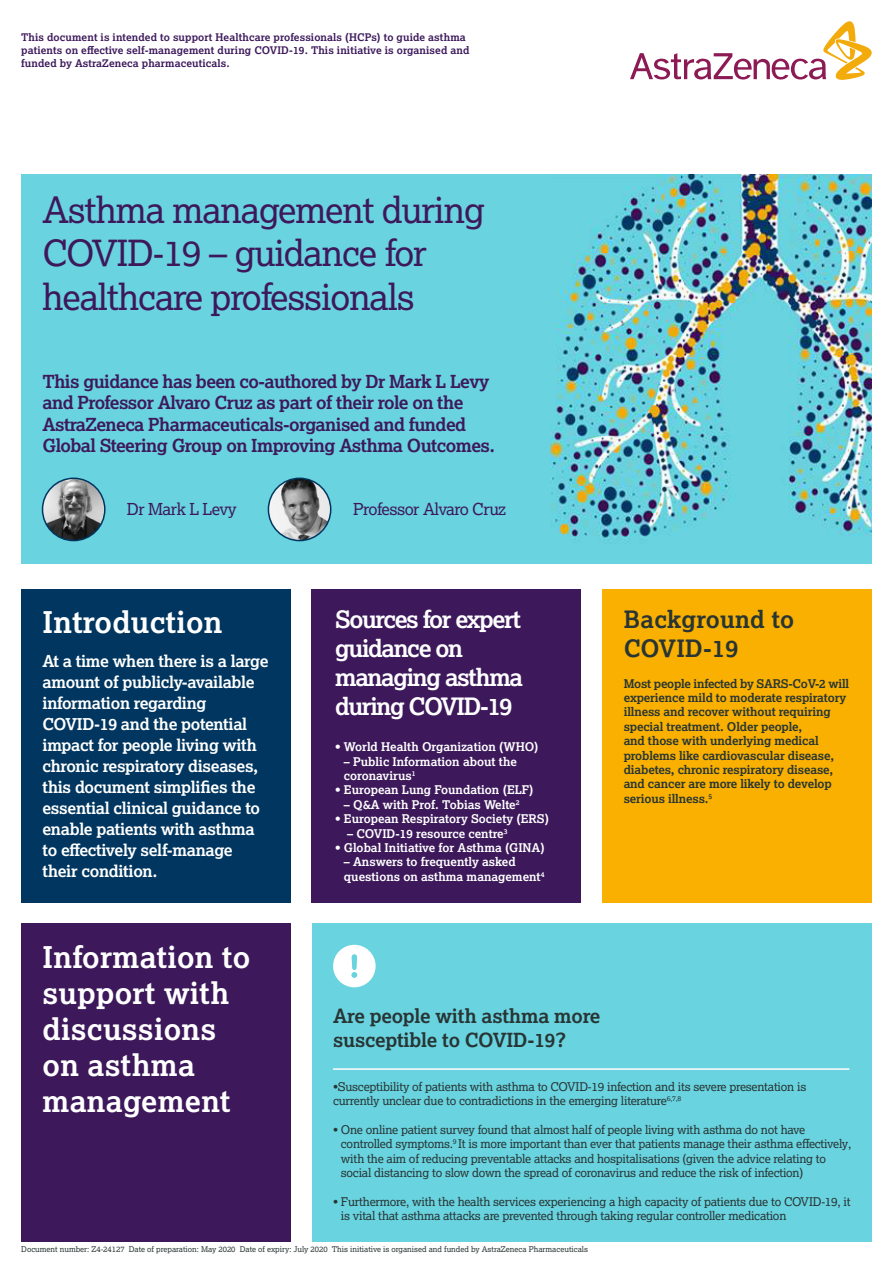
<style>
.page{position:relative;width:893px;height:1263px;background:#fff}
.page>*{position:absolute;margin:0;border:0;box-sizing:border-box;transform-origin:0 0}
.t1{font:36.15px/43.3px "Lexia";letter-spacing:-.03em;color:#3d195b}
.t2{font:700 30px/36px "Lexia";letter-spacing:.01em;color:#fff}
.t3{font:700 24px/28.8px "Lexia";letter-spacing:-.055em;color:#fff}
.t4{font:700 24px/28.8px "Lexia";letter-spacing:.01em;color:#283534}
.t5{font:700 19.5px/23.4px "Lexia";letter-spacing:-.01em;color:#283534}
.t6{font:700 18px/21.6px "Lexia";letter-spacing:-.03em;color:#3d195b}
.t7{font:16.5px "Lexia";letter-spacing:-.03em;color:#3d195b}
.t8{font:700 16.35px/21px "Lexia";letter-spacing:-.02em;color:#fff}
.t9{font:12px/14.4px "Lexia";letter-spacing:-.02em;color:#283534}
.t10{font:700 12px/14.4px "Lexia";letter-spacing:-.01em;color:#283534}
.t11{font:700 12px/14.4px "Lexia";color:#fff}
.t12{font:700 10.5px/12.6px "Lexia";letter-spacing:.01em;color:#3d195b}
.t13{font:7.8px "Lexia";color:#283534}
</style>
<div class="page">
<div style="left:21px;top:174px;width:659px;height:389px;background:#69d3e0"></div>
<div style="left:21px;top:589px;width:270px;height:313px;background:#00365f"></div>
<div style="left:602px;top:589px;width:270px;height:313px;background:#f9b000"></div>
<div style="left:312px;top:589px;width:269px;height:313px;background:#3d195b"></div>
<div style="left:21px;top:923px;width:270px;height:319px;background:#3d195b"></div>
<svg style="left:630px;top:21px;width:242px;height:59px"></svg>
<img style="left:551px;top:174px;width:321px;height:389px">
<div style="left:312px;top:923px;width:560px;height:319px;background:#69d3e0"></div>
<hr style="left:333px;top:1068px;width:516px;height:2px;background:#fff">
<svg style="left:333px;top:945px;width:43px;height:42px"></svg>
<img style="left:268px;top:478px;width:63px;height:63px;border-radius:31px">
<div style="left:268px;top:477px;width:63px;height:64px;border:2px solid #00365f;border-radius:50%"></div>
<img style="left:43px;top:478px;width:62px;height:63px;border-radius:31px">
<div style="left:42px;top:477px;width:64px;height:64px;border:2px solid #00365f;border-radius:50%"></div>
<p class="t12" style="left:21px;top:31px;width:450px">This document is intended to support Healthcare professionals (HCPs) to guide asthma patients on effective self-management during COVID-19. This initiative is organised and funded by AstraZeneca pharmaceuticals.</p>
<h1 class="t1" style="left:43px;top:187px;width:444px">Asthma management during<br>COVID-19 – guidance for healthcare professionals</h1>
<h3 class="t6" style="left:43px;top:370px;width:454px">This guidance has been co-authored by Dr Mark L Levy and Professor Alvaro Cruz as part of their role on the AstraZeneca Pharmaceuticals-organised and funded Global Steering Group on Improving Asthma Outcomes.</h3>
<h3 class="t7" style="left:127px;top:499px;width:111px">Dr Mark L Levy</h3>
<h3 class="t7" style="left:353px;top:499px;width:154px">Professor Alvaro Cruz</h3>
<h2 class="t2" style="left:43px;top:603px;width:182px">Introduction</h2>
<h3 class="t3" style="left:335px;top:605px;width:189px">Sources for expert guidance on managing asthma during COVID-19</h3>
<h3 class="t4" style="left:624px;top:605px;width:172px">Background to<br>COVID-19</h3>
<p class="t8" style="left:43px;top:650px;width:227px">At a time when there is a large amount of publicly-available information regarding<br>COVID-19 and the potential impact for people living with chronic respiratory diseases, this document simplifies the essential clinical guidance to enable patients with asthma to effectively self-manage their condition.</p>
<p class="t10" style="left:624px;top:676px;width:227px">Most people infected by SARS-CoV-2 will experience mild to moderate respiratory illness and recover without requiring special treatment. Older people,<br>and those with underlying medical problems like cardiovascular disease, diabetes, chronic respiratory disease, and cancer are more likely to develop serious illness.<sup>5</sup></p>
<p class="t11" style="left:335px;top:739px;width:205px">• World Health Organization (WHO)</p>
<p class="t11" style="left:344px;top:754px;width:174px">– Public Information about the coronavirus<sup>1</sup></p>
<p class="t11" style="left:335px;top:782px;width:200px">• European Lung Foundation (ELF)</p>
<p class="t11" style="left:344px;top:797px;width:177px">– Q&amp;A with Prof. Tobias Welte<sup>2</sup></p>
<p class="t11" style="left:335px;top:811px;width:215px">• European Respiratory Society (ERS)</p>
<p class="t11" style="left:347px;top:826px;width:162px">– COVID-19 resource centre<sup>3</sup></p>
<p class="t11" style="left:335px;top:840px;width:211px">• Global Initiative for Asthma (GINA)</p>
<p class="t11" style="left:344px;top:854px;width:202px">– Answers to frequently asked questions on asthma management<sup>4</sup></p>
<h2 class="t2" style="left:43px;top:938px;width:209px">Information to support with discussions on asthma management</h2>
<h3 class="t5" style="left:333px;top:1004px;width:269px">Are people with asthma more susceptible to COVID-19?</h3>
<p class="t9" style="left:333px;top:1079px;width:475px">•Susceptibility of patients with asthma to COVID-19 infection and its severe presentation is currently unclear due to contradictions in the emerging literature<sup>6,7,8</sup></p>
<p class="t9" style="left:341px;top:1122px;width:512px;text-indent:-8px">• One online patient survey found that almost half of people living with asthma do not have controlled symptoms.<sup>9</sup> It is more important than ever that patients manage their asthma effectively, with the aim of reducing preventable attacks and hospitalisations (given the advice relating to social distancing to slow down the spread of coronavirus and reduce the risk of infection)</p>
<p class="t9" style="left:341px;top:1194px;width:511px;text-indent:-8px">• Furthermore, with the health services experiencing a high capacity of patients due to COVID-19, it is vital that asthma attacks are prevented through taking regular controller medication</p>
<p class="t13" style="left:21px;top:1244px;width:568px">Document number: Z4-24127 Date of preparation: May 2020 Date of expiry: July 2020 This initiative is organised and funded by AstraZeneca Pharmaceuticals</p>
</div>
